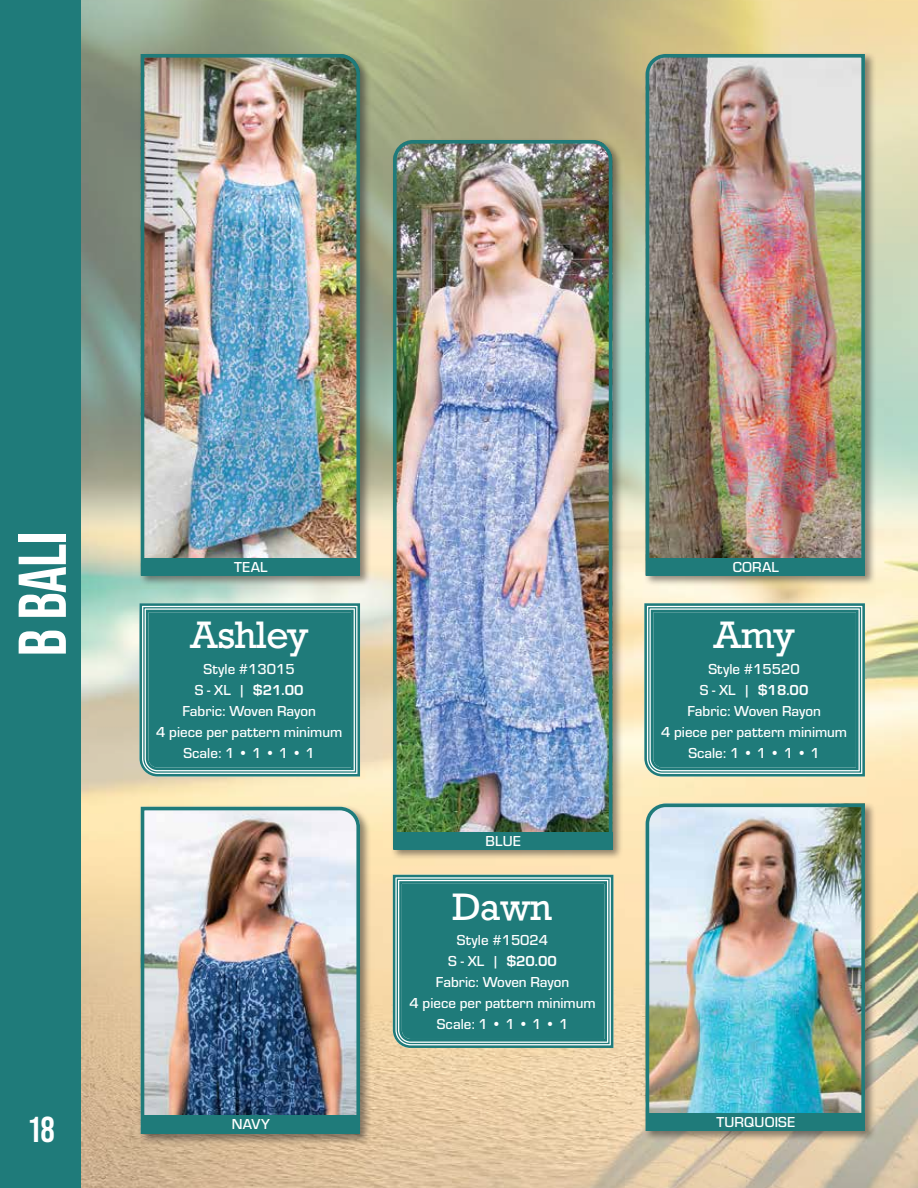
<style>
.page{position:relative;width:918px;height:1188px;background:#fff}
.page>*{position:absolute;margin:0;border:0;box-sizing:border-box;transform-origin:0 0}
.t1{font:67.5px "Bebas Neue";color:#fff}
.t2{font:36px "Rockwell";letter-spacing:-.03em;color:#fff}
.t3{font:36px "Bebas Neue";color:#fff}
.t4{font:500 15px/21px "Eurostile";color:#fff;text-align:center}
.s1{font-weight:700}
</style>
<div class="page">
<img style="left:81px;top:0;width:837px;height:1188px">
<div style="left:0;top:0;width:81px;height:1188px;background:#1f7b7a"></div>
<div style="left:391px;top:138px;width:232px;height:722px;background:#231f20;opacity:.5"></div>
<img style="left:391px;top:138px;width:223px;height:713px">
<svg style="left:388px;top:870px;width:230px;height:182px;background:#438d88"></svg>
<div style="left:394px;top:832px;width:218px;height:18px;background:#1f7b7a"></div>
<svg style="left:135px;top:599px;width:230px;height:182px;background:#3e8c89"></svg>
<svg style="left:640px;top:599px;width:229px;height:182px;background:#3c8a86"></svg>
<div style="left:139px;top:52px;width:232px;height:535px;background:#231f20;opacity:.5"></div>
<img style="left:139px;top:52px;width:223px;height:525px">
<div style="left:644px;top:52px;width:232px;height:535px;background:#231f20;opacity:.5"></div>
<img style="left:644px;top:52px;width:223px;height:525px">
<div style="left:139px;top:805px;width:232px;height:340px;background:#231f20;opacity:.5"></div>
<img style="left:139px;top:805px;width:223px;height:331px">
<div style="left:644px;top:801px;width:232px;height:341px;background:#231f20;opacity:.5"></div>
<img style="left:644px;top:802px;width:223px;height:331px">
<div style="left:142px;top:558px;width:218px;height:18px;background:#1f7b7a"></div>
<div style="left:647px;top:558px;width:218px;height:18px;background:#1f7b7a"></div>
<div style="left:142px;top:1115px;width:218px;height:17px;background:#1f7b7a"></div>
<div style="left:647px;top:1113px;width:218px;height:18px;background:#1f7b7a"></div>
<h1 class="t1" style="left:4px;top:656px;width:126px;rotate:-90deg">b bali</h1>
<h2 class="t3" style="left:27px;top:1109px;width:29px">18</h2>
<p class="t4" style="left:234px;top:556px;width:35px">TEAL</p>
<p class="t4" style="left:733px;top:556px;width:48px">CORAL</p>
<h2 class="t2" style="left:189px;top:613px;width:121px">Ashley</h2>
<p class="t4" style="left:156px;top:658px;width:188px">Style #13015<br>S - XL | <span class="s1">$21.00<br></span>Fabric: Woven Rayon<br>4 piece per pattern minimum<br>Scale: 1 • 1 • 1 • 1</p>
<p class="t4" style="left:486px;top:829px;width:37px">BLUE</p>
<h2 class="t2" style="left:453px;top:885px;width:102px">Dawn</h2>
<p class="t4" style="left:410px;top:929px;width:188px">Style #15024<br>S - XL | <span class="s1">$20.00<br></span>Fabric: Woven Rayon<br>4 piece per pattern minimum<br>Scale: 1 • 1 • 1 • 1</p>
<h2 class="t2" style="left:713px;top:613px;width:84px">Amy</h2>
<p class="t4" style="left:661px;top:658px;width:188px">Style #15520<br>S - XL | <span class="s1">$18.00<br></span>Fabric: Woven Rayon<br>4 piece per pattern minimum<br>Scale: 1 • 1 • 1 • 1</p>
<p class="t4" style="left:232px;top:1112px;width:40px">NAVY</p>
<p class="t4" style="left:716px;top:1111px;width:80px">TURQUOISE</p>
</div>
